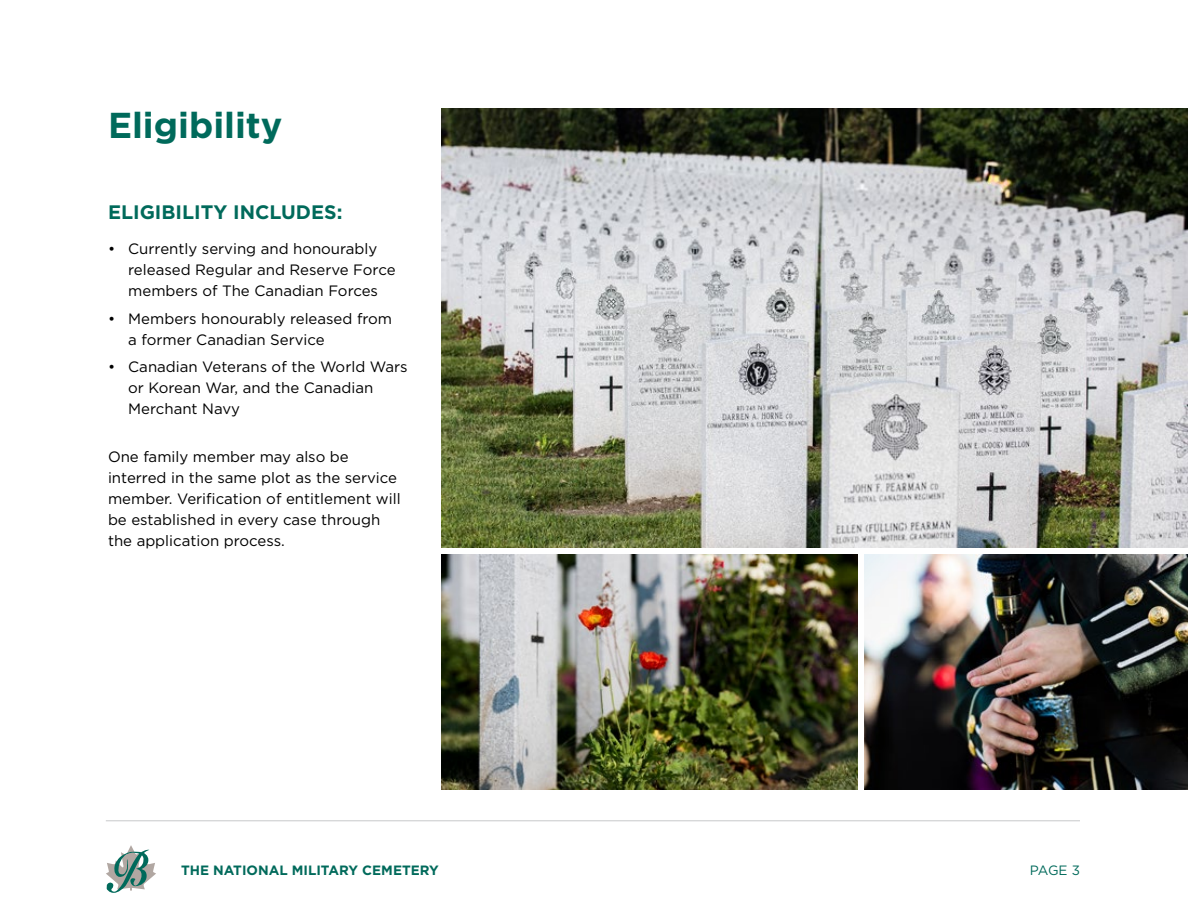
<style>
.page{position:relative;width:1188px;height:918px;background:#fff}
.page>*{position:absolute;margin:0;border:0;box-sizing:border-box;transform-origin:0 0}
.t1{font:700 36px "Gotham";color:#006a5b}
.t2{font:700 19.5px "Gotham";color:#006a5b}
.t3{font:15px/21px "Gotham";color:#000}
.t4{font:700 13.5px "Gotham";color:#006a5b}
.t5{font:13.5px "Gotham";color:#006a5b}
</style>
<div class="page">
<svg style="left:106px;top:845px;width:50px;height:48px"></svg>
<hr style="left:106px;top:820px;width:974px;height:1px;background:#c7c8ca">
<img style="left:441px;top:108px;width:747px;height:440px">
<img style="left:441px;top:554px;width:417px;height:236px">
<img style="left:865px;top:554px;width:323px;height:236px">
<h1 class="t1" style="left:108px;top:104px;width:176px">Eligibility</h1>
<h2 class="t2" style="left:108px;top:201px;width:236px">ELIGIBILITY INCLUDES:</h2>
<p class="t3" style="left:128px;top:238px;width:269px;text-indent:-20px">• Currently serving and honourably released Regular and Reserve Force members of The Canadian Forces</p>
<p class="t3" style="left:128px;top:307px;width:265px;text-indent:-20px">• Members honourably released from a former Canadian Service</p>
<p class="t3" style="left:128px;top:356px;width:281px;text-indent:-20px">• Canadian Veterans of the World Wars or Korean War, and the Canadian<br>Merchant Navy</p>
<p class="t3" style="left:108px;top:446px;width:294px">One family member may also be interred in the same plot as the service member. Verification of entitlement will be established in every case through the application process.</p>
<p class="t4" style="left:181px;top:862px;width:259px">THE NATIONAL MILITARY CEMETERY</p>
<p class="t5" style="left:1030px;top:862px;width:52px">PAGE 3</p>
</div>
